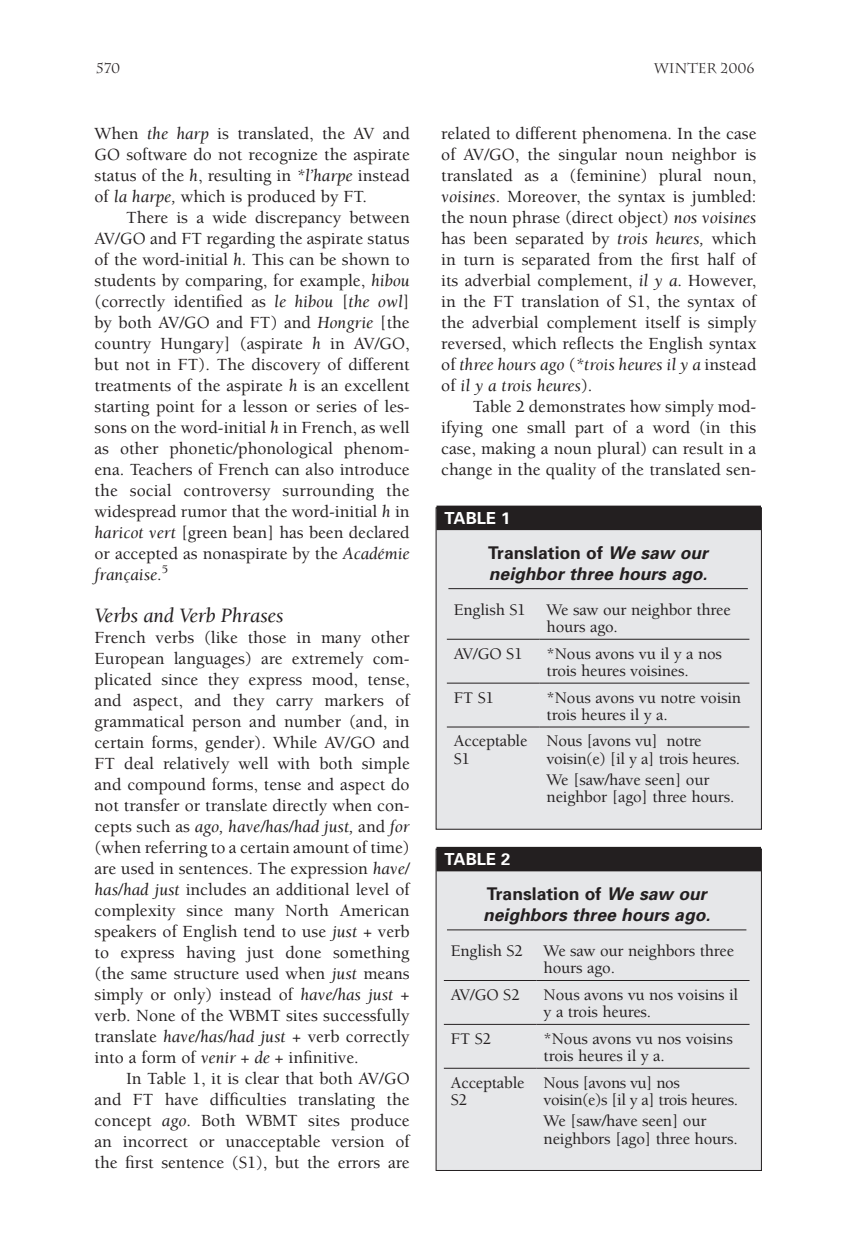
<style>
.page{position:relative;width:851px;height:1260px;background:#fff}
.page>*{position:absolute;margin:0;border:0;box-sizing:border-box;transform-origin:0 0}
.t1{font:italic 21px "Berkeley";letter-spacing:-.01em;color:#231f20}
.t2{font:500 17.5px/21px "Berkeley";color:#231f20;text-align:justify}
.t3{font:italic 700 17.5px/21px "Univers";color:#231f20}
.t4{font:500 16.62px/17.5px "Berkeley";letter-spacing:-.01em;color:#231f20}
.t5{font:500 16.62px/17.5px "Berkeley";letter-spacing:-.03em;color:#231f20}
.t6{font:700 16.62px "Univers";color:#fff}
.t7{font:14px "Charlemagne";letter-spacing:-.01em;color:#231f20}
.s1{font-weight:400;font-style:italic}
.s2{font-style:normal}
</style>
<div class="page">
<div style="left:436px;top:508px;width:325px;height:321px;background:#e6e7e9"></div>
<div style="left:436px;top:506px;width:325px;height:24px;background:#231f20"></div>
<div style="left:435px;top:507px;width:326px;height:323px;border:1px solid #231f20"></div>
<hr style="left:448px;top:588px;width:299px;height:1px;background:#231f20">
<hr style="left:447px;top:639px;width:92px;height:1px;background:#231f20">
<hr style="left:539px;top:639px;width:210px;height:1px;background:#231f20">
<hr style="left:447px;top:683px;width:92px;height:1px;background:#231f20">
<hr style="left:539px;top:683px;width:210px;height:1px;background:#231f20">
<hr style="left:447px;top:727px;width:92px;height:1px;background:#231f20">
<hr style="left:539px;top:727px;width:210px;height:1px;background:#231f20">
<div style="left:436px;top:849px;width:325px;height:321px;background:#e6e7e9"></div>
<div style="left:436px;top:847px;width:325px;height:24px;background:#231f20"></div>
<div style="left:435px;top:849px;width:326px;height:322px;border:1px solid #231f20"></div>
<hr style="left:447px;top:930px;width:299px;height:1px;background:#231f20">
<hr style="left:444px;top:980px;width:92px;height:1px;background:#231f20">
<hr style="left:536px;top:980px;width:213px;height:1px;background:#231f20">
<hr style="left:444px;top:1024px;width:92px;height:1px;background:#231f20">
<hr style="left:536px;top:1024px;width:213px;height:1px;background:#231f20">
<hr style="left:444px;top:1068px;width:92px;height:1px;background:#231f20">
<hr style="left:536px;top:1068px;width:213px;height:1px;background:#231f20">
<p class="t7" style="left:96px;top:60px;width:26px">570</p>
<p class="t7" style="left:654px;top:60px;width:102px">WINTER 2006</p>
<p class="t2" style="left:94px;top:123px;width:317px">When <span class="s1">the harp</span> is translated, the AV and GO software do not recognize the aspirate status of the <span class="s1">h</span>, resulting in <span class="s1">*l’harpe</span> instead of <span class="s1">la harpe,</span> which is produced by FT.</p>
<p class="t2" style="left:94px;top:207px;width:317px;text-indent:32px">There is a wide discrepancy between AV/GO and FT regarding the aspirate status of the word-initial <span class="s1">h</span>. This can be shown to students by comparing, for example, <span class="s1">hibou </span>(correctly identified as <span class="s1">le hibou</span> [<span class="s1">the owl</span>] by both AV/GO and FT) and <span class="s1">Hongrie</span> [the country Hungary] (aspirate <span class="s1">h</span> in AV/GO, but not in FT). The discovery of different treatments of the aspirate <span class="s1">h</span> is an excellent starting point for a lesson or series of les&shy;sons on the word-initial <span class="s1">h</span> in French, as well as other phonetic/phonological phenom&shy;ena. Teachers of French can also introduce the social controversy surrounding the widespread rumor that the word-initial <span class="s1">h</span> in <span class="s1">haricot vert</span> [green bean] has been declared or accepted as nonaspirate by the <span class="s1">Académie française.</span><sup>5</sup></p>
<p class="t1" style="left:94px;top:604px;width:191px">Verbs and Verb Phrases</p>
<p class="t2" style="left:94px;top:627px;width:317px">French verbs (like those in many other European languages) are extremely com&shy;plicated since they express mood, tense, and aspect, and they carry markers of grammatical person and number (and, in certain forms, gender). While AV/GO and FT deal relatively well with both simple and compound forms, tense and aspect do not transfer or translate directly when con&shy;cepts such as <span class="s1">ago, have/has/had just,</span> and <span class="s1">for </span>(when referring to a certain amount of time) are used in sentences. The expression <span class="s1">have/ has/had just</span> includes an additional level of complexity since many North American speakers of English tend to use <span class="s1">just</span> + verb to express having just done something (the same structure used when <span class="s1">just</span> means simply or only) instead of <span class="s1">have/has just</span> + verb. None of the WBMT sites successfully translate <span class="s1">have/has/had just</span> + verb correctly into a form of <span class="s1">venir + de +</span> infinitive.</p>
<p class="t2" style="left:94px;top:1068px;width:317px;text-indent:32px">In Table 1, it is clear that both AV/GO and FT have difficulties translating the concept <span class="s1">ago</span>. Both WBMT sites produce an incorrect or unacceptable version of the first sentence (S1), but the errors are</p>
<p class="t2" style="left:441px;top:123px;width:317px">related to different phenomena. In the case of AV/GO, the singular noun neighbor is translated as a (feminine) plural noun, <span class="s1">voisines</span>. Moreover, the syntax is jumbled: the noun phrase (direct object) <span class="s1">nos voisines </span>has been separated by <span class="s1">trois heures,</span> which in turn is separated from the first half of its adverbial complement, <span class="s1">il y a</span>. However, in the FT translation of S1, the syntax of the adverbial complement itself is simply reversed, which reflects the English syntax of <span class="s1">three hours ago</span> (<span class="s1">*trois heures il y a</span> instead of <span class="s1">il y a trois heures</span>).</p>
<p class="t2" style="left:441px;top:396px;width:317px;text-indent:32px">Table 2 demonstrates how simply mod&shy;ifying one small part of a word (in this case, making a noun plural) can result in a change in the quality of the translated sen-</p>
<p class="t6" style="left:444px;top:508px;width:68px">TABLE 1</p>
<p class="t3" style="left:488px;top:541px;width:221px"><span class="s2">Translation of</span> We saw our neighbor three hours ago.</p>
<p class="t4" style="left:454px;top:601px;width:73px">English S1</p>
<p class="t4" style="left:546px;top:601px;width:186px">We saw our neighbor three hours ago.</p>
<p class="t4" style="left:454px;top:645px;width:70px">AV/GO S1</p>
<p class="t4" style="left:546px;top:645px;width:177px">*Nous avons vu il y a nos trois heures voisines.</p>
<p class="t4" style="left:454px;top:689px;width:42px">FT S1</p>
<p class="t4" style="left:546px;top:689px;width:196px">*Nous avons vu notre voisin trois heures il y a.</p>
<p class="t4" style="left:454px;top:733px;width:75px">Acceptable<br>S1</p>
<p class="t4" style="left:546px;top:733px;width:195px">Nous [avons vu] notre voisin(e) [il y a] trois heures.</p>
<p class="t4" style="left:546px;top:771px;width:189px">We [saw/have seen] our neighbor [ago] three hours.</p>
<p class="t6" style="left:444px;top:849px;width:68px">TABLE 2</p>
<p class="t3" style="left:483px;top:883px;width:229px"><span class="s2">Translation of</span> We saw our neighbors three hours ago.</p>
<p class="t4" style="left:451px;top:942px;width:73px">English S2</p>
<p class="t4" style="left:543px;top:942px;width:192px">We saw our neighbors three hours ago.</p>
<p class="t4" style="left:451px;top:986px;width:70px">AV/GO S2</p>
<p class="t4" style="left:543px;top:986px;width:196px">Nous avons vu nos voisins il y a trois heures.</p>
<p class="t4" style="left:451px;top:1030px;width:42px">FT S2</p>
<p class="t4" style="left:543px;top:1030px;width:191px">*Nous avons vu nos voisins trois heures il y a.</p>
<p class="t4" style="left:451px;top:1074px;width:75px">Acceptable<br>S2</p>
<p class="t5" style="left:543px;top:1074px;width:196px">Nous [avons vu] nos voisin(e)s [il y a] trois heures.</p>
<p class="t4" style="left:543px;top:1113px;width:196px">We [saw/have seen] our neighbors [ago] three hours.</p>
</div>
